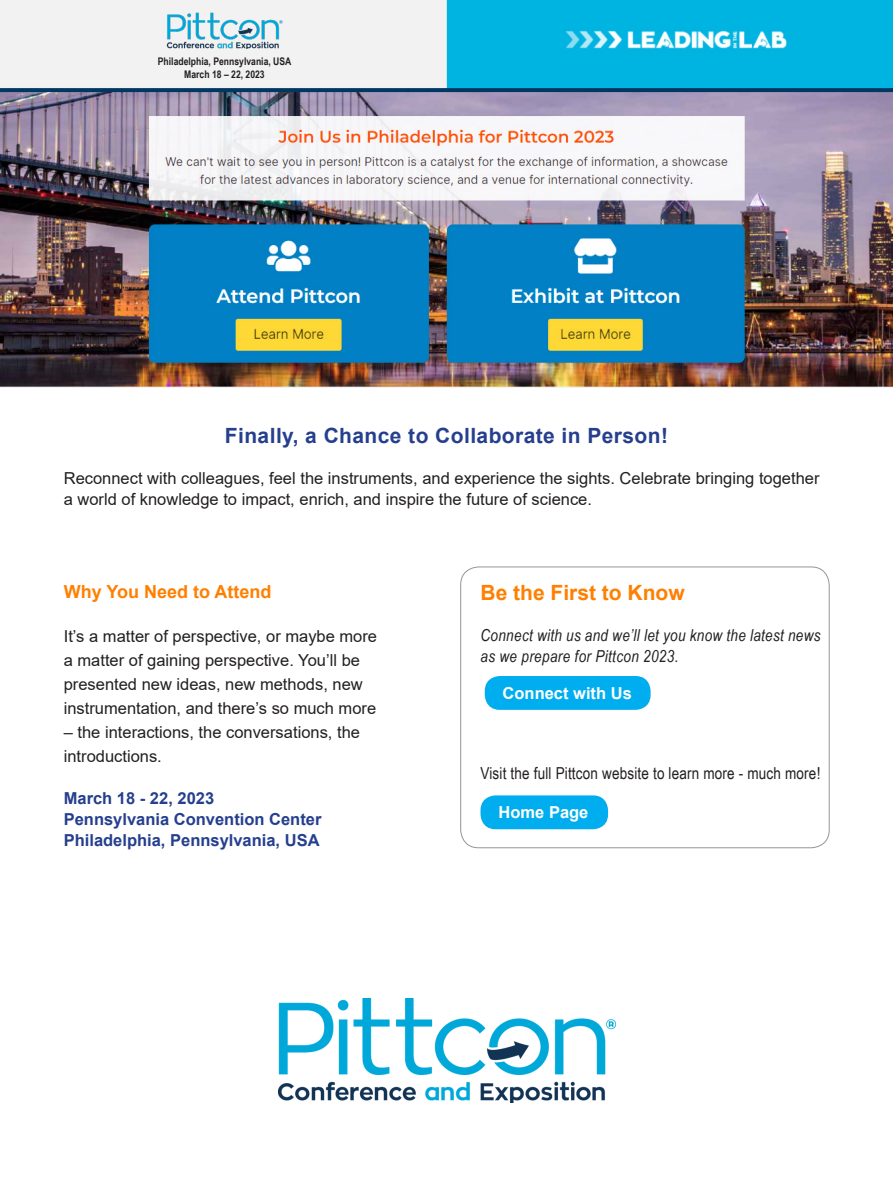
<style>
.page{position:relative;width:893px;height:1191px;background:#fff}
.page>*{position:absolute;margin:0;border:0;box-sizing:border-box;transform-origin:0 0}
.t1{font:700 21px "Arial";letter-spacing:.02em;color:#253f8e}
.t2{font:700 21px "Arial";color:#ff7f00}
.t3{font:700 18px "Arial";color:#ff7f00}
.t4{font:16.5px/24px "Arial";color:#231f20}
.t5{font:700 16.5px/21px "Arial";color:#253f8e}
.t6{font:italic 16.5px/21px "Arial Narrow";letter-spacing:.02em;color:#231f20}
.t7{font:16.5px "Arial Narrow";letter-spacing:.01em;color:#231f20}
.t8{font:700 16.5px "Arial";color:#fff}
.t9{font:700 10.5px/12.6px "Arial Narrow";color:#231f20;text-align:center}
</style>
<div class="page">
<div style="left:460px;top:566px;width:370px;height:282px;border:1px solid #939598;border-radius:18px"></div>
<img style="left:0;top:0;width:893px;height:387px">
<img style="left:161px;top:12px;width:127px;height:36px">
<div style="left:485px;top:676px;width:166px;height:34px;background:#00aeef;border-radius:15px"></div>
<div style="left:480px;top:795px;width:128px;height:34px;background:#00aeef;border-radius:15px"></div>
<img style="left:278px;top:998px;width:339px;height:104px">
<p class="t9" style="left:158px;top:55px;width:135px">Philadelphia, Pennsylvania, USA<br>March 18 – 22, 2023</p>
<p class="t1" style="left:225px;top:421px;width:445px">Finally, a Chance to Collaborate in Person!</p>
<p class="t4" style="left:64px;top:468px;width:757px;line-height:21px">Reconnect with colleagues, feel the instruments, and experience the sights. Celebrate bringing together a world of knowledge to impact, enrich, and inspire the future of science.</p>
<p class="t3" style="left:64px;top:579px;width:209px">Why You Need to Attend</p>
<p class="t4" style="left:64px;top:624px;width:315px">It’s a matter of perspective, or maybe more a matter of gaining perspective. You’ll be presented new ideas, new methods, new instrumentation, and there’s so much more</p>
<p class="t4" style="left:64px;top:720px;width:298px">– the interactions, the conversations, the introductions.</p>
<p class="t5" style="left:64px;top:787px;width:259px">March 18 - 22, 2023<br>Pennsylvania Convention Center<br>Philadelphia, Pennsylvania, USA</p>
<p class="t2" style="left:480px;top:578px;width:206px">Be the First to Know</p>
<p class="t6" style="left:480px;top:624px;width:342px">Connect with us and we’ll let you know the latest news as we prepare for Pittcon 2023.</p>
<p class="t8" style="left:503px;top:681px;width:131px">Connect with Us</p>
<p class="t7" style="left:480px;top:761px;width:341px">Visit the full Pittcon website to learn more - much more!</p>
<p class="t8" style="left:499px;top:801px;width:91px">Home Page</p>
</div>
